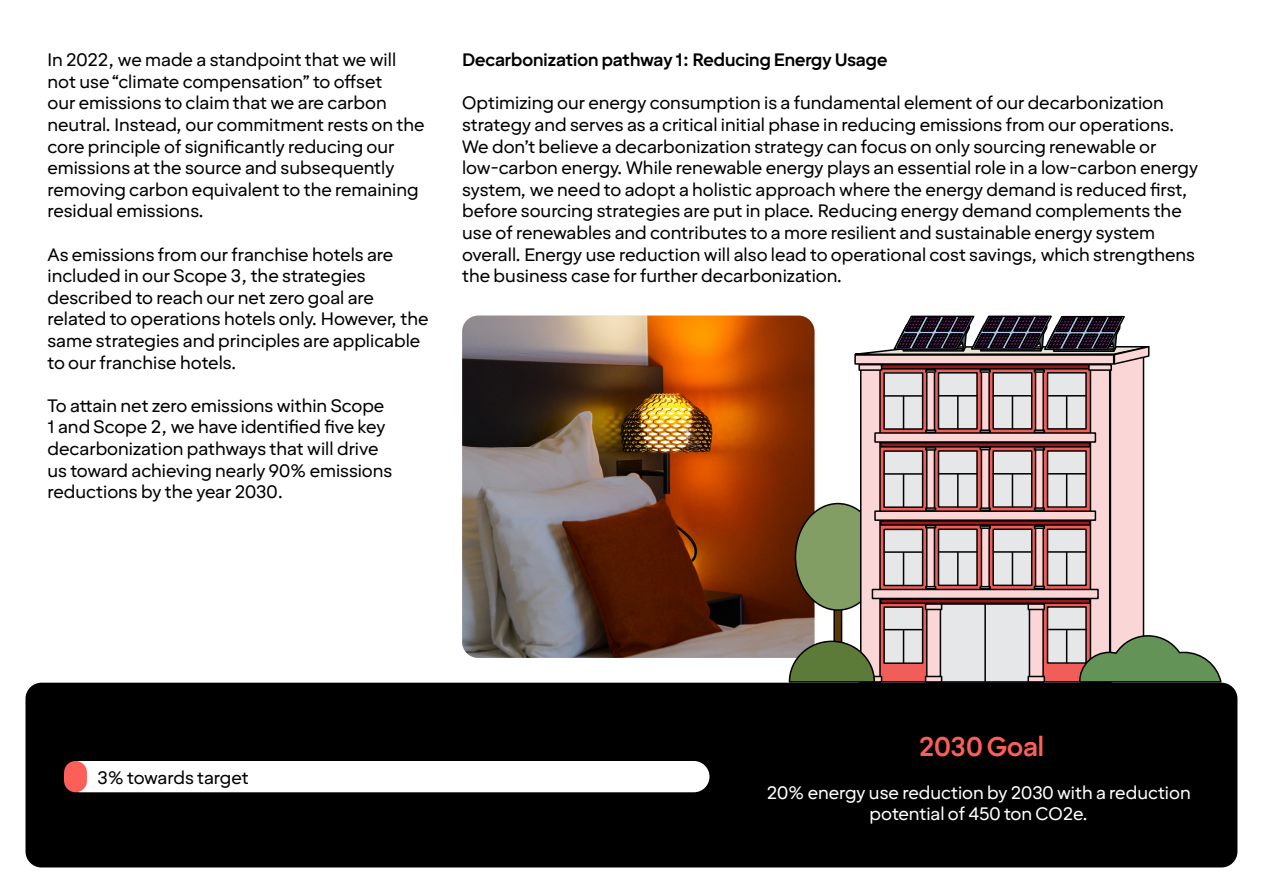
<style>
.page{position:relative;width:1263px;height:893px;background:#fff}
.page>*{position:absolute;margin:0;border:0;box-sizing:border-box;transform-origin:0 0}
.t1{font:700 27px "Strawberry Sans Text";color:#fc5e58}
.t2{font:18px/21.6px "Strawberry Sans Text";color:#000}
.t3{font:18px/21.6px "Strawberry Sans Text";color:#fff;text-align:center}
.t4{font:700 18px "Strawberry Sans Text";color:#000}
</style>
<div class="page">
<img style="left:462px;top:316px;width:326px;height:342px">
<div style="left:26px;top:683px;width:1211px;height:184px;background:#000;border-radius:16px"></div>
<div style="left:64px;top:761px;width:645px;height:31px;background:#fff;border-radius:16px"></div>
<div style="left:64px;top:761px;width:23px;height:31px;background:#fc5e58;border-radius:11px"></div>
<svg style="left:788px;top:315px;width:434px;height:368px"></svg>
<p class="t2" style="left:47px;top:48px;width:379px">In 2022, we made a standpoint that we will not use “climate compensation” to offset<br>our emissions to claim that we are carbon neutral. Instead, our commitment rests on the core principle of significantly reducing our emissions at the source and subsequently removing carbon equivalent to the remaining residual emissions.</p>
<p class="t2" style="left:47px;top:243px;width:383px">As emissions from our franchise hotels are included in our Scope 3, the strategies described to reach our net zero goal are related to operations hotels only. However, the same strategies and principles are applicable to our franchise hotels.</p>
<p class="t2" style="left:47px;top:394px;width:346px">To attain net zero emissions within Scope 1 and Scope 2, we have identified five key decarbonization pathways that will drive us toward achieving nearly 90% emissions reductions by the year 2030.</p>
<p class="t4" style="left:462px;top:48px;width:427px">Decarbonization pathway 1: Reducing Energy Usage</p>
<p class="t2" style="left:462px;top:92px;width:737px">Optimizing our energy consumption is a fundamental element of our decarbonization strategy and serves as a critical initial phase in reducing emissions from our operations.<br>We don’t believe a decarbonization strategy can focus on only sourcing renewable or low-carbon energy. While renewable energy plays an essential role in a low-carbon energy system, we need to adopt a holistic approach where the energy demand is reduced first, before sourcing strategies are put in place. Reducing energy demand complements the use of renewables and contributes to a more resilient and sustainable energy system overall. Energy use reduction will also lead to operational cost savings, which strengthens the business case for further decarbonization.</p>
<p class="t2" style="left:97px;top:766px;width:153px">3% towards target</p>
<p class="t1" style="left:919px;top:729px;width:126px">2030 Goal</p>
<p class="t3" style="left:767px;top:781px;width:425px">20% energy use reduction by 2030 with a reduction potential of 450 ton CO2e.</p>
</div>
